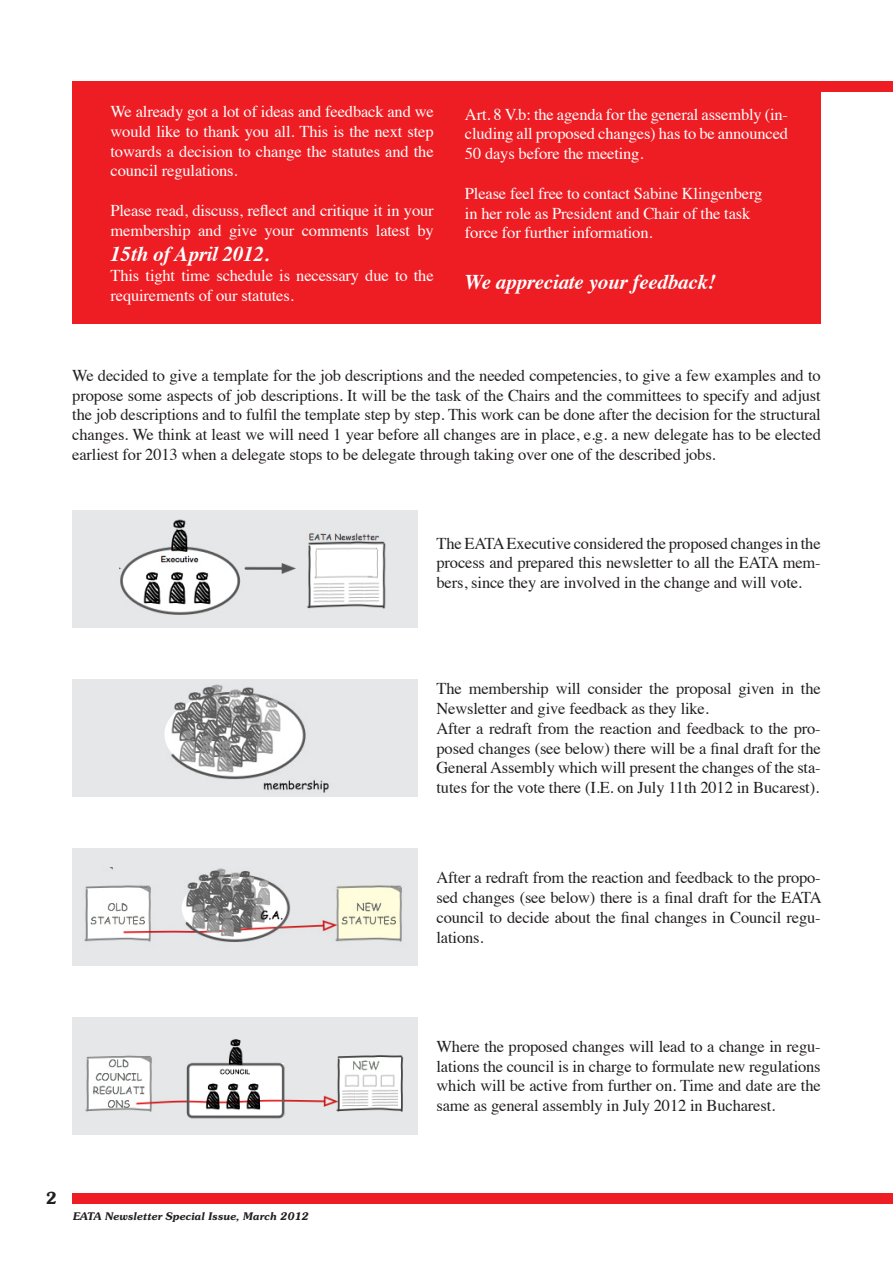
<style>
.page{position:relative;width:893px;height:1263px;background:#fff}
.page>*{position:absolute;margin:0;border:0;box-sizing:border-box;transform-origin:0 0}
.t1{font:italic 700 21px "Times";letter-spacing:-.01em;color:#fff}
.t2{font:16.5px/19.8px "Times";letter-spacing:-.01em;color:#231f20;text-align:justify}
.t3{font:16.5px/19.8px "Times";letter-spacing:-.01em;color:#fff}
.t4{font:italic 600 10.5px "Souvenir LT";letter-spacing:-.01em;color:#231f20}
</style>
<div class="page">
<div style="left:72px;top:81px;width:821px;height:10px;background:#ee1d23"></div>
<div style="left:72px;top:1193px;width:821px;height:10px;background:#ee1d23"></div>
<div style="left:72px;top:510px;width:346px;height:118px;background:#e6e7e9"></div>
<img style="left:119px;top:519px;width:267px;height:96px">
<div style="left:72px;top:679px;width:346px;height:117px;background:#e6e7e9"></div>
<div style="left:72px;top:848px;width:346px;height:117px;background:#e6e7e9"></div>
<img style="left:84px;top:868px;width:318px;height:74px">
<div style="left:72px;top:1017px;width:346px;height:117px;background:#e6e7e9"></div>
<img style="left:85px;top:1039px;width:319px;height:80px">
<div style="left:72px;top:90px;width:749px;height:234px;background:#ee1d23"></div>
<img style="left:164px;top:684px;width:166px;height:109px">
<p class="t3" style="left:111px;top:100px;width:325px;text-align:justify">We already got a lot of ideas and feedback and we would like to thank you all. This is the next step towards a decision to change the statutes and the council regulations.</p>
<p class="t3" style="left:111px;top:199px;width:325px">Please read, discuss, reflect and critique it in your membership and give your comments latest by</p>
<p class="t1" style="left:111px;top:234px;width:160px">15th of April 2012.</p>
<p class="t3" style="left:111px;top:264px;width:325px">This tight time schedule is necessary due to the requirements of our statutes.</p>
<p class="t3" style="left:465px;top:103px;width:325px;text-align:justify">Art. 8 V.b: the agenda for the general assembly (in&shy;cluding all proposed changes) has to be announced 50 days before the meeting.</p>
<p class="t3" style="left:465px;top:182px;width:299px">Please feel free to contact Sabine Klingenberg in her role as President and Chair of the task force for further information.</p>
<p class="t1" style="left:465px;top:262px;width:253px">We appreciate your feedback!</p>
<p class="t2" style="left:72px;top:364px;width:750px">We decided to give a template for the job descriptions and the needed competencies, to give a few examples and to propose some aspects of job descriptions. It will be the task of the Chairs and the committees to specify and adjust the job descriptions and to fulfil the template step by step. This work can be done after the decision for the structural changes. We think at least we will need 1 year before all changes are in place, e.g. a new delegate has to be elected earliest for 2013 when a delegate stops to be delegate through taking over one of the described jobs.</p>
<p class="t2" style="left:437px;top:532px;width:386px">The EATA Executive considered the proposed changes in the process and prepared this newsletter to all the EATA mem&shy;bers, since they are involved in the change and will vote.</p>
<p class="t2" style="left:437px;top:677px;width:386px;text-align:left">The membership will consider the proposal given in the Newsletter and give feedback as they like.<br>After a redraft from the reaction and feedback to the pro&shy;posed changes (see below) there will be a final draft for the General Assembly which will present the changes of the sta&shy;tutes for the vote there (I.E. on July 11th 2012 in Bucarest).</p>
<p class="t2" style="left:437px;top:866px;width:386px">After a redraft from the reaction and feedback to the propo&shy;sed changes (see below) there is a final draft for the EATA council to decide about the final changes in Council regu&shy;lations.</p>
<p class="t4" style="left:72px;top:1210px;width:237px">EATA Newsletter Special Issue, March 2012</p>
<p class="t2" style="left:437px;top:1035px;width:386px">Where the proposed changes will lead to a change in regu&shy;lations the council is in charge to formulate new regulations which will be active from further on. Time and date are the same as general assembly in July 2012 in Bucharest.</p>
</div>
